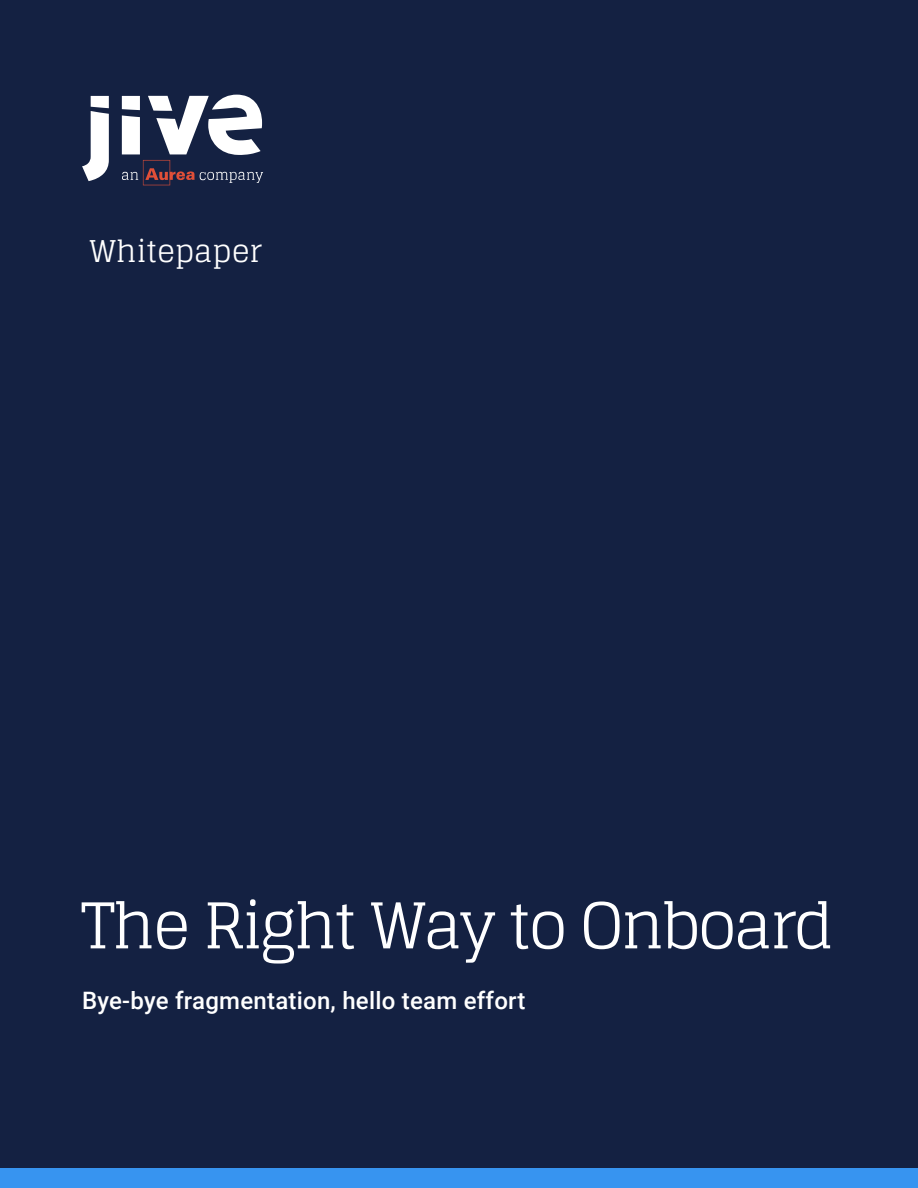
<style>
.page{position:relative;width:918px;height:1188px;background:#142142}
.page>*{position:absolute;margin:0;border:0;box-sizing:border-box;transform-origin:0 0}
.t1{font:63px "Glegoo";letter-spacing:-.04em;color:#fff}
.t2{font:30px "Glegoo";color:#fff}
.t3{font:500 24px "Roboto";letter-spacing:.01em;color:#fff}
</style>
<div class="page">
<div style="left:0;top:1169px;width:918px;height:19px;background:#3794f0"></div>
<svg style="left:82px;top:96px;width:27px;height:85px"></svg>
<svg style="left:122px;top:95px;width:141px;height:90px"></svg>
<p class="t2" style="left:90px;top:234px;width:174px">Whitepaper</p>
<h1 class="t1" style="left:81px;top:890px;width:754px">The Right Way to Onboard</h1>
<p class="t3" style="left:82px;top:984px;width:445px">Bye-bye fragmentation, hello team effort</p>
</div>
